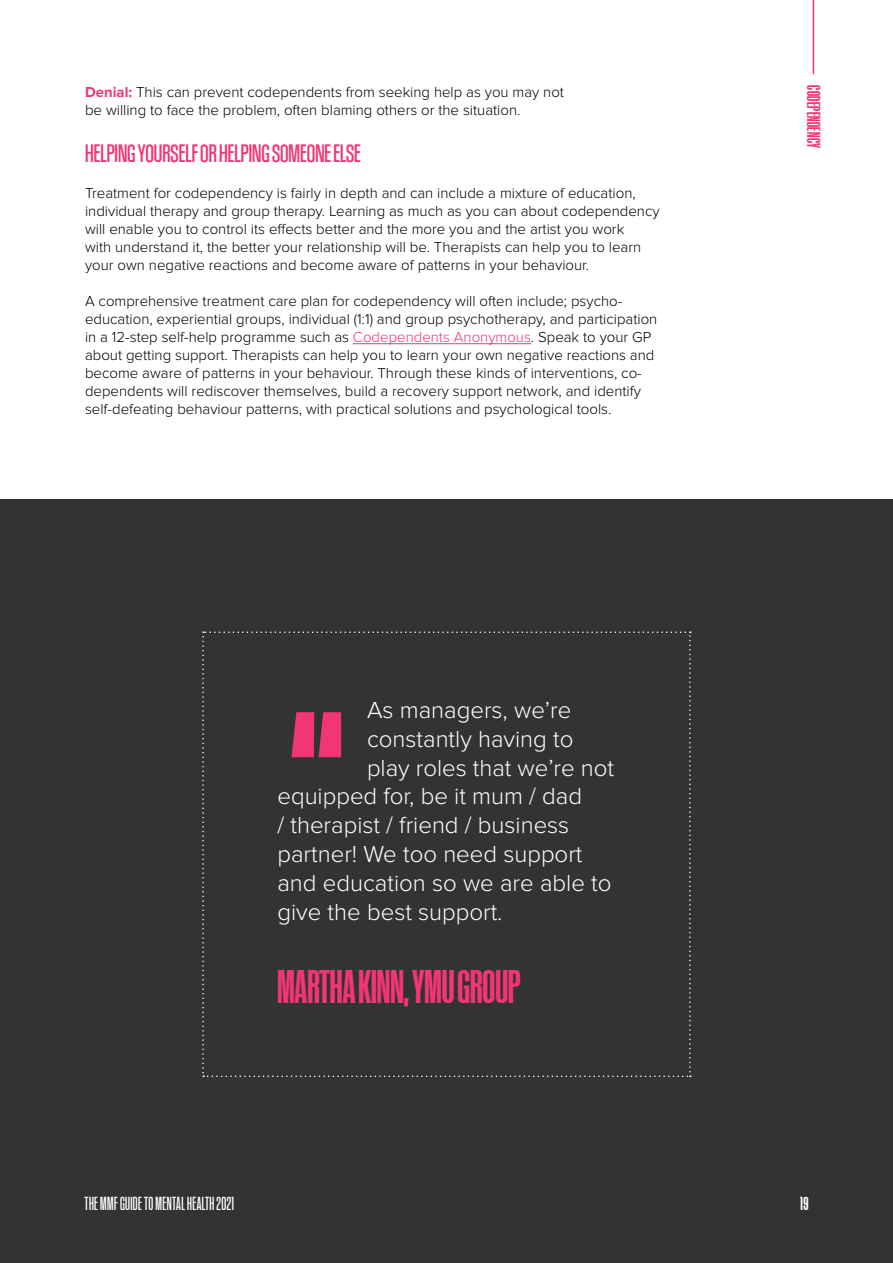
<style>
.page{position:relative;width:893px;height:1263px;background:#fff}
.page>*{position:absolute;margin:0;border:0;box-sizing:border-box;transform-origin:0 0}
.t1{font:500 45px "Kommissar X Cond Web";color:#f13576}
.t2{font:300 24px "Proxima Nova";color:#fff}
.t3{font:24px "Kommissar Cond Web";color:#f13576}
.t4{font:18px "Kommissar X Cond Web";letter-spacing:.025em;color:#fff}
.t5{font:500 18px "Kommissar X Cond Web";letter-spacing:.025em;color:#f13576}
.t6{font:500 18px "Kommissar X Cond Web";color:#fff}
.t7{font:300 15px/18px "Proxima Nova";color:#000}
.s1{font-weight:700;color:#ee3772}
.s2{color:#f13576}
</style>
<div class="page">
<hr style="left:353px;top:343px;width:178px;height:1px;background:#f13576">
<hr style="left:813px;top:0;width:1px;height:74px;background:#f13576">
<div style="left:0;top:499px;width:893px;height:764px;background:#313430"></div>
<svg style="left:202px;top:631px;width:489px;height:446px"></svg>
<p class="t7" style="left:85px;top:83px;width:481px"><span class="s1">Denial:</span> This can prevent codependents from seeking help as you may not be willing to face the problem, often blaming others or the situation.</p>
<h2 class="t3" style="left:85px;top:137px;width:277px">HELPING YOURSELF OR HELPING SOMEONE ELSE</h2>
<p class="t7" style="left:85px;top:184px;width:576px">Treatment for codependency is fairly in depth and can include a mixture of education, individual therapy and group therapy. Learning as much as you can about codependency will enable you to control its effects better and the more you and the artist you work<br>with understand it, the better your relationship will be. Therapists can help you to learn your own negative reactions and become aware of patterns in your behaviour.</p>
<p class="t7" style="left:85px;top:292px;width:574px">A comprehensive treatment care plan for codependency will often include; psycho&shy;education, experiential groups, individual (1:1) and group psychotherapy, and participation in a 12-step self-help programme such as <span class="s2">Codependents Anonymous</span>. Speak to your GP about getting support. Therapists can help you to learn your own negative reactions and become aware of patterns in your behaviour. Through these kinds of interventions, co&shy;dependents will rediscover themselves, build a recovery support network, and identify self-defeating behaviour patterns, with practical solutions and psychological tools.</p>
<h2 class="t2" style="left:367px;top:696px;width:206px">As managers, we’re</h2>
<h2 class="t2" style="left:367px;top:725px;width:208px">constantly having to</h2>
<h2 class="t2" style="left:367px;top:754px;width:249px">play roles that we’re not</h2>
<h2 class="t2" style="left:277px;top:783px;width:306px">equipped for, be it mum / dad</h2>
<h2 class="t2" style="left:277px;top:811px;width:293px">/ therapist / friend / business</h2>
<h2 class="t2" style="left:277px;top:840px;width:307px">partner! We too need support</h2>
<h2 class="t2" style="left:277px;top:869px;width:336px">and education so we are able to</h2>
<h2 class="t2" style="left:277px;top:898px;width:227px">give the best support.</h2>
<h1 class="t1" style="left:277px;top:958px;width:245px">MARTHA KINN, YMU GROUP</h1>
<p class="t5" style="left:825px;top:85px;width:64px;rotate:90deg">CODEPENDENCY</p>
<p class="t4" style="left:85px;top:1192px;width:151px">THE MMF GUIDE TO MENTAL HEALTH 2021</p>
<p class="t6" style="left:800px;top:1192px;width:10px">19</p>
</div>
